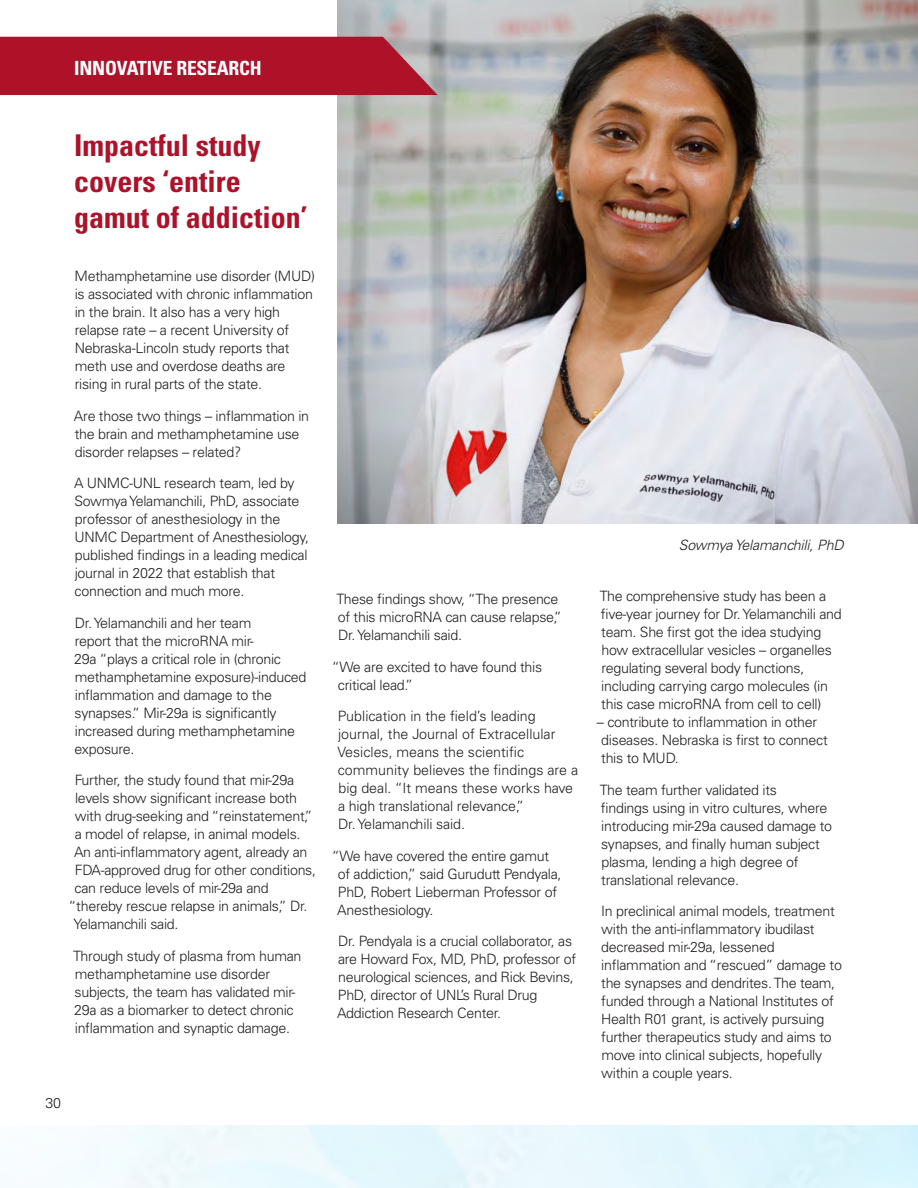
<style>
.page{position:relative;width:918px;height:1188px;background:#fff}
.page>*{position:absolute;margin:0;border:0;box-sizing:border-box;transform-origin:0 0}
.t1{font:700 condensed 30px/36px "Univers LT Std";color:#ae1229}
.Body_copy{font:700 condensed 19.5px "Univers LT Std";letter-spacing:-.01em;color:#fff}
.Body_copy-2{font:300 14.25px/18px "Univers LT Std";letter-spacing:-.02em;color:#231f20}
.Body_copy-3{font:300 14.25px/18px "Univers LT Std";color:#231f20}
.Body_copy-4{font:italic 300 14.25px "Univers LT Std";letter-spacing:-.01em;color:#231f20}
</style>
<div class="page">
<img style="left:338px;top:0;width:580px;height:524px">
<div style="left:0;top:37px;width:438px;height:58px;background:#ae1229"></div>
<p class="Body_copy" style="left:74px;top:56px;width:189px">INNOVATIVE RESEARCH</p>
<p class="t1" style="left:74px;top:127px;width:235px">Impactful study covers ‘entire gamut of addiction’</p>
<p class="Body_copy-2" style="left:75px;top:267px;width:242px">Methamphetamine use disorder (MUD) is associated with chronic inflammation in the brain. It also has a very high relapse rate – a recent University of Nebraska-Lincoln study reports that meth use and overdose deaths are rising in rural parts of the state.</p>
<p class="Body_copy-2" style="left:74px;top:407px;width:237px">Are those two things – inflammation in the brain and methamphetamine use disorder relapses – related?</p>
<p class="Body_copy-2" style="left:74px;top:474px;width:237px">A UNMC-UNL research team, led by Sowmya Yelamanchili, PhD, associate professor of anesthesiology in the UNMC Department of Anesthesiology, published findings in a leading medical journal in 2022 that establish that connection and much more.</p>
<p class="Body_copy-2" style="left:74px;top:614px;width:234px">Dr. Yelamanchili and her team<br>report that the microRNA mir-<br>29a “plays a critical role in (chronic methamphetamine exposure)-induced inflammation and damage to the synapses.” Mir-29a is significantly increased during methamphetamine exposure.</p>
<p class="Body_copy-2" style="left:75px;top:771px;width:221px">Further, the study found that mir-29a</p>
<p class="Body_copy-2" style="left:75px;top:789px;width:223px">levels show significant increase both</p>
<p class="Body_copy-2" style="left:75px;top:807px;width:239px">with drug-seeking and “reinstatement,”</p>
<p class="Body_copy-2" style="left:75px;top:825px;width:227px">a model of relapse, in animal models.</p>
<p class="Body_copy-2" style="left:74px;top:843px;width:235px">An anti-inflammatory agent, already an</p>
<p class="Body_copy-2" style="left:75px;top:861px;width:243px">FDA-approved drug for other conditions,</p>
<p class="Body_copy-2" style="left:75px;top:879px;width:196px">can reduce levels of mir-29a and</p>
<p class="Body_copy-2" style="left:69px;top:897px;width:240px">“thereby rescue relapse in animals,” Dr.</p>
<p class="Body_copy-2" style="left:74px;top:915px;width:106px">Yelamanchili said.</p>
<p class="Body_copy-2" style="left:73px;top:947px;width:230px">Through study of plasma from human methamphetamine use disorder subjects, the team has validated mir-29a as a biomarker to detect chronic inflammation and synaptic damage.</p>
<p class="Body_copy-2" style="left:336px;top:590px;width:227px">These findings show, “The presence of this microRNA can cause relapse,”<br>Dr. Yelamanchili said.</p>
<p class="Body_copy-2" style="left:338px;top:658px;width:206px;text-indent:-6px">“We are excited to have found this critical lead.”</p>
<p class="Body_copy-3" style="left:338px;top:707px;width:242px">Publication in the field’s leading journal, the Journal of Extracellular Vesicles, means the scientific community believes the findings are a big deal. “It means these works have a high translational relevance,”<br>Dr. Yelamanchili said.</p>
<p class="Body_copy-2" style="left:337px;top:847px;width:226px;text-indent:-5px">“We have covered the entire gamut of addiction,” said Gurudutt Pendyala,<br>PhD, Robert Lieberman Professor of<br>Anesthesiology.</p>
<p class="Body_copy-2" style="left:337px;top:932px;width:240px">Dr. Pendyala is a crucial collaborator, as are Howard Fox, MD, PhD, professor of neurological sciences, and Rick Bevins, PhD, director of UNL’s Rural Drug Addiction Research Center.</p>
<p class="Body_copy-2" style="left:45px;top:1094px;width:17px">30</p>
<p class="Body_copy-4" style="left:679px;top:536px;width:166px">Sowmya Yelamanchili, PhD</p>
<p class="Body_copy-2" style="left:600px;top:587px;width:244px">The comprehensive study has been a five-year journey for Dr. Yelamanchili and team. She first got the idea studying how extracellular vesicles – organelles regulating several body functions, including carrying cargo molecules (in this case microRNA from cell to cell)</p>
<p class="Body_copy-2" style="left:601px;top:713px;width:228px;text-indent:-4px">– contribute to inflammation in other diseases. Nebraska is first to connect this to MUD.</p>
<p class="Body_copy-2" style="left:600px;top:781px;width:234px">The team further validated its<br>findings using in vitro cultures, where introducing mir-29a caused damage to synapses, and finally human subject plasma, lending a high degree of translational relevance.</p>
<p class="Body_copy-2" style="left:601px;top:902px;width:242px">In preclinical animal models, treatment with the anti-inflammatory ibudilast decreased mir-29a, lessened inflammation and “rescued” damage to the synapses and dendrites. The team, funded through a National Institutes of Health R01 grant, is actively pursuing further therapeutics study and aims to move into clinical subjects, hopefully within a couple years.</p>
</div>
